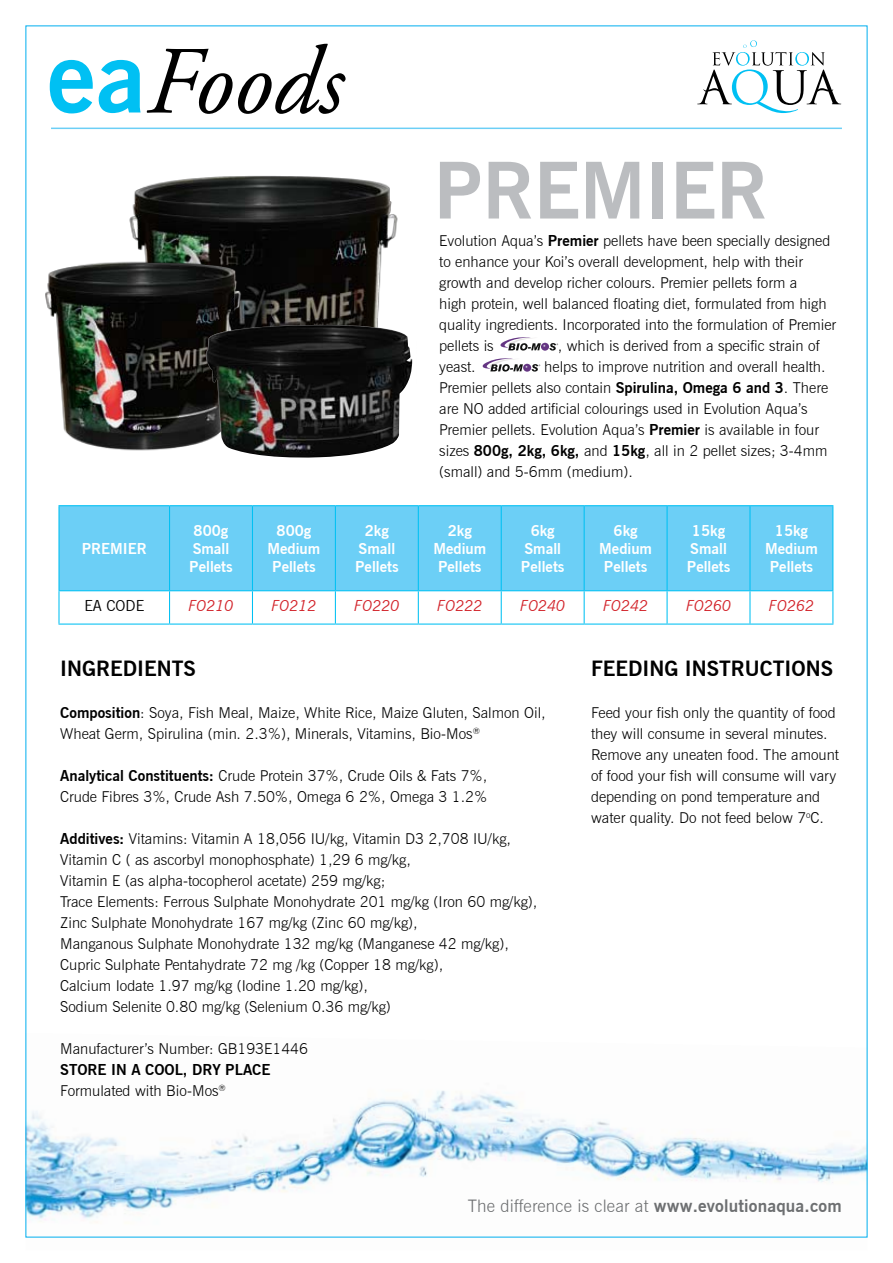
<style>
.page{position:relative;width:893px;height:1263px;background:#fff}
.page>*{position:absolute;margin:0;border:0;box-sizing:border-box;transform-origin:0 0}
.t1{font:700 78px "News Gothic BT";letter-spacing:-.01em;color:#bbbdc0}
.t2{font:700 21px "News Gothic BT";color:#000}
.t3{font:300 17.25px "News Gothic BT";letter-spacing:.01em;color:#6d6f71}
.t4{font:300 15px/21px "News Gothic BT";color:#000}
.t5{font:700 15px/18px "News Gothic BT";color:#fff;text-align:center}
.t6{font:700 15px/21px "News Gothic BT";color:#000}
.t7{font:italic 15px "News Gothic BT";color:#d22229}
.t8{font:15px "News Gothic BT";color:#000}
.s1{font-weight:700}
.s2{font-weight:300}
</style>
<div class="page">
<img style="left:26px;top:1090px;width:841px;height:148px">
<svg style="left:697px;top:40px;width:144px;height:73px"></svg>
<hr style="left:51px;top:128px;width:791px;height:1px;background:#6ccff6">
<img style="left:129px;top:175px;width:269px;height:139px">
<img style="left:45px;top:252px;width:202px;height:199px">
<img style="left:202px;top:314px;width:211px;height:144px">
<svg style="left:500px;top:337px;width:58px;height:14px"></svg>
<svg style="left:482px;top:358px;width:58px;height:14px"></svg>
<svg style="left:147px;top:44px;width:199px;height:70px"></svg>
<svg style="left:50px;top:60px;width:91px;height:53px"></svg>
<div style="left:60px;top:506px;width:772px;height:84px;background:#6ccff6"></div>
<hr style="left:58px;top:505px;width:112px;height:1px;background:#00c0f3">
<hr style="left:58px;top:506px;width:2px;height:84px;background:#00c0f3">
<hr style="left:170px;top:505px;width:82px;height:1px;background:#00c0f3">
<hr style="left:169px;top:506px;width:1px;height:84px;background:#00c0f3">
<hr style="left:252px;top:505px;width:83px;height:1px;background:#00c0f3">
<hr style="left:252px;top:506px;width:1px;height:84px;background:#00c0f3">
<hr style="left:335px;top:505px;width:83px;height:1px;background:#00c0f3">
<hr style="left:335px;top:506px;width:1px;height:84px;background:#00c0f3">
<hr style="left:418px;top:505px;width:83px;height:1px;background:#00c0f3">
<hr style="left:418px;top:506px;width:1px;height:84px;background:#00c0f3">
<hr style="left:501px;top:505px;width:83px;height:1px;background:#00c0f3">
<hr style="left:501px;top:506px;width:1px;height:84px;background:#00c0f3">
<hr style="left:584px;top:505px;width:83px;height:1px;background:#00c0f3">
<hr style="left:584px;top:506px;width:1px;height:84px;background:#00c0f3">
<hr style="left:667px;top:505px;width:83px;height:1px;background:#00c0f3">
<hr style="left:666px;top:506px;width:2px;height:84px;background:#00c0f3">
<hr style="left:750px;top:505px;width:83px;height:1px;background:#00c0f3">
<hr style="left:749px;top:506px;width:1px;height:84px;background:#00c0f3">
<hr style="left:832px;top:506px;width:1px;height:84px;background:#00c0f3">
<hr style="left:58px;top:590px;width:112px;height:1px;background:#00c0f3">
<hr style="left:58px;top:591px;width:2px;height:32px;background:#00c0f3">
<hr style="left:170px;top:590px;width:82px;height:1px;background:#00c0f3">
<hr style="left:169px;top:591px;width:1px;height:32px;background:#00c0f3">
<hr style="left:252px;top:590px;width:83px;height:1px;background:#00c0f3">
<hr style="left:252px;top:591px;width:1px;height:32px;background:#00c0f3">
<hr style="left:335px;top:590px;width:83px;height:1px;background:#00c0f3">
<hr style="left:335px;top:591px;width:1px;height:32px;background:#00c0f3">
<hr style="left:418px;top:590px;width:83px;height:1px;background:#00c0f3">
<hr style="left:418px;top:591px;width:1px;height:32px;background:#00c0f3">
<hr style="left:501px;top:590px;width:83px;height:1px;background:#00c0f3">
<hr style="left:501px;top:591px;width:1px;height:32px;background:#00c0f3">
<hr style="left:584px;top:590px;width:83px;height:1px;background:#00c0f3">
<hr style="left:584px;top:591px;width:1px;height:32px;background:#00c0f3">
<hr style="left:667px;top:590px;width:83px;height:1px;background:#00c0f3">
<hr style="left:666px;top:591px;width:2px;height:32px;background:#00c0f3">
<hr style="left:750px;top:590px;width:83px;height:1px;background:#00c0f3">
<hr style="left:749px;top:591px;width:1px;height:32px;background:#00c0f3">
<hr style="left:832px;top:591px;width:1px;height:32px;background:#00c0f3">
<hr style="left:58px;top:623px;width:112px;height:2px;background:#00c0f3">
<hr style="left:170px;top:623px;width:82px;height:2px;background:#00c0f3">
<hr style="left:252px;top:623px;width:83px;height:2px;background:#00c0f3">
<hr style="left:335px;top:623px;width:83px;height:2px;background:#00c0f3">
<hr style="left:418px;top:623px;width:83px;height:2px;background:#00c0f3">
<hr style="left:501px;top:623px;width:83px;height:2px;background:#00c0f3">
<hr style="left:584px;top:623px;width:83px;height:2px;background:#00c0f3">
<hr style="left:667px;top:623px;width:83px;height:2px;background:#00c0f3">
<hr style="left:750px;top:623px;width:83px;height:2px;background:#00c0f3">
<h1 class="t1" style="left:434px;top:143px;width:336px">PREMIER</h1>
<p class="t5" style="left:82px;top:539px;width:67px">PREMIER</p>
<p class="t4" style="left:439px;top:230px;width:398px">Evolution Aqua’s <span class="s1">Premier</span> pellets have been specially designed to enhance your Koi’s overall development, help with their growth and develop richer colours. Premier pellets form a<br>high protein, well balanced floating diet, formulated from high quality ingredients. Incorporated into the formulation of Premier pellets is Bio-Mos<sup>®</sup>, which is derived from a specific strain of yeast. Bio-Mos<sup>®</sup> helps to improve nutrition and overall health.<br>Premier pellets also contain <span class="s1">Spirulina, Omega 6 and 3</span>. There are NO added artificial colourings used in Evolution Aqua’s Premier pellets. Evolution Aqua’s <span class="s1">Premier</span> is available in four sizes <span class="s1">800g, 2kg, 6kg,</span> and <span class="s1">15kg</span>, all in 2 pellet sizes; 3-4mm (small) and 5-6mm (medium).</p>
<p class="t5" style="left:189px;top:521px;width:45px;text-align:left">800g<br>Small<br>Pellets</p>
<p class="t5" style="left:267px;top:521px;width:54px">800g<br>Medium<br>Pellets</p>
<p class="t5" style="left:355px;top:521px;width:45px">2kg<br>Small<br>Pellets</p>
<p class="t5" style="left:433px;top:521px;width:54px">2kg<br>Medium<br>Pellets</p>
<p class="t5" style="left:521px;top:521px;width:45px">6kg<br>Small<br>Pellets</p>
<p class="t5" style="left:599px;top:521px;width:54px">6kg<br>Medium<br>Pellets</p>
<p class="t5" style="left:687px;top:521px;width:45px">15kg<br>Small<br>Pellets</p>
<p class="t5" style="left:765px;top:521px;width:54px">15kg<br>Medium<br>Pellets</p>
<p class="t8" style="left:84px;top:596px;width:61px">EA CODE</p>
<p class="t7" style="left:188px;top:596px;width:47px">FO210</p>
<p class="t7" style="left:271px;top:596px;width:47px">FO212</p>
<p class="t7" style="left:354px;top:596px;width:47px">FO220</p>
<p class="t7" style="left:437px;top:596px;width:47px">FO222</p>
<p class="t7" style="left:520px;top:596px;width:47px">FO240</p>
<p class="t7" style="left:603px;top:596px;width:47px">FO242</p>
<p class="t7" style="left:686px;top:596px;width:47px">FO260</p>
<p class="t7" style="left:769px;top:596px;width:47px">FO262</p>
<h2 class="t2" style="left:60px;top:656px;width:137px">INGREDIENTS</h2>
<p class="t4" style="left:60px;top:702px;width:487px"><span class="s1">Composition</span>: Soya, Fish Meal, Maize, White Rice, Maize Gluten, Salmon Oil,<br>Wheat Germ, Spirulina (min. 2.3%), Minerals, Vitamins, Bio-Mos<sup>®</sup></p>
<p class="t4" style="left:60px;top:765px;width:429px"><span class="s1">Analytical Constituents:</span> Crude Protein 37%, Crude Oils &amp; Fats 7%,<br>Crude Fibres 3%, Crude Ash 7.50%, Omega 6 2%, Omega 3 1.2%</p>
<p class="t4" style="left:60px;top:828px;width:479px"><span class="s1">Additives:</span> Vitamins: Vitamin A 18,056 IU/kg, Vitamin D3 2,708 IU/kg, Vitamin C ( as ascorbyl monophosphate) 1,29 6 mg/kg,<br>Vitamin E (as alpha-tocopherol acetate) 259 mg/kg;<br>Trace Elements: Ferrous Sulphate Monohydrate 201 mg/kg (Iron 60 mg/kg), Zinc Sulphate Monohydrate 167 mg/kg (Zinc 60 mg/kg),<br>Manganous Sulphate Monohydrate 132 mg/kg (Manganese 42 mg/kg), Cupric Sulphate Pentahydrate 72 mg /kg (Copper 18 mg/kg),<br>Calcium Iodate 1.97 mg/kg (Iodine 1.20 mg/kg),<br>Sodium Selenite 0.80 mg/kg (Selenium 0.36 mg/kg)</p>
<p class="t4" style="left:60px;top:1038px;width:249px">Manufacturer’s Number: GB193E1446</p>
<p class="t6" style="left:60px;top:1059px;width:212px">STORE IN A COOL, DRY PLACE<br><span class="s2">Formulated with Bio-Mos</span><sup>®</sup></p>
<h2 class="t2" style="left:591px;top:656px;width:243px">FEEDING INSTRUCTIONS</h2>
<p class="t4" style="left:591px;top:702px;width:249px">Feed your fish only the quantity of food they will consume in several minutes.<br>Remove any uneaten food. The amount of food your fish will consume will vary depending on pond temperature and water quality. Do not feed below 7<sup>o</sup>C.</p>
<p class="t3" style="left:468px;top:1196px;width:376px">The difference is clear at <span class="s1">www.evolutionaqua.com</span></p>
</div>
